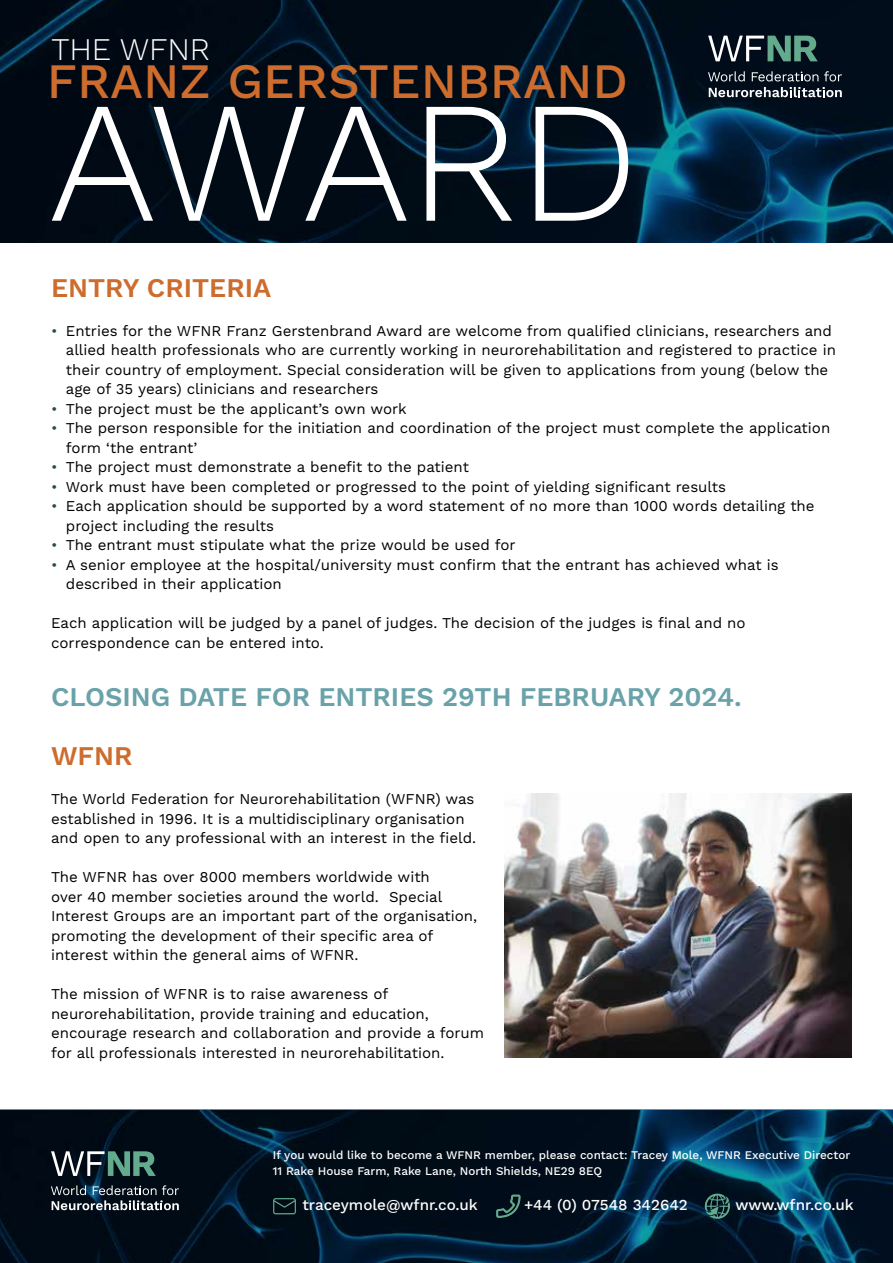
<style>
.page{position:relative;width:893px;height:1263px;background:#fff}
.page>*{position:absolute;margin:0;border:0;box-sizing:border-box;transform-origin:0 0}
.t1{font:300 172.5px "Work Sans";letter-spacing:-.025em;color:#fff}
.t2{font:500 49.5px "Work Sans";color:#cd6c2d}
.t3{font:300 31.5px "Work Sans";letter-spacing:-.005em;color:#fff}
.t4{font:600 27px "Work Sans";color:#6aa2a9}
.t5{font:600 27px "Work Sans";color:#cd6c2d}
.t6{font:500 15.3px "Work Sans";color:#fff}
.t7{font:15px/19.5px "Work Sans";color:#000}
.t8{font:500 11.7px/15.1px "Work Sans";color:#fff}
.s1{color:#2f4b4c}
</style>
<div class="page">
<img style="left:0;top:0;width:893px;height:242px">
<svg style="left:708px;top:71px;width:37px;height:10px"></svg>
<svg style="left:752px;top:71px;width:66px;height:10px"></svg>
<svg style="left:824px;top:71px;width:18px;height:10px"></svg>
<svg style="left:709px;top:87px;width:133px;height:10px"></svg>
<svg style="left:708px;top:36px;width:110px;height:25px"></svg>
<img style="left:0;top:1110px;width:893px;height:153px">
<svg style="left:51px;top:1185px;width:128px;height:25px"></svg>
<svg style="left:51px;top:1151px;width:105px;height:25px"></svg>
<svg style="left:273px;top:1198px;width:23px;height:16px"></svg>
<svg style="left:705px;top:1193px;width:26px;height:27px"></svg>
<svg style="left:496px;top:1195px;width:24px;height:22px"></svg>
<img style="left:505px;top:793px;width:346px;height:264px">
<h3 class="t3" style="left:51px;top:31px;width:160px">THE WFNR</h3>
<h2 class="t2" style="left:47px;top:52px;width:583px">FRANZ GERSTENBRAND</h2>
<h1 class="t1" style="left:49px;top:60px;width:592px">AWARD</h1>
<h3 class="t5" style="left:51px;top:272px;width:222px">ENTRY CRITERIA</h3>
<p class="t7" style="left:66px;top:322px;width:772px;text-indent:-15px"><span class="s1">•</span> Entries for the WFNR Franz Gerstenbrand Award are welcome from qualified clinicians, researchers and allied health professionals who are currently working in neurorehabilitation and registered to practice in their country of employment. Special consideration will be given to applications from young (below the age of 35 years) clinicians and researchers</p>
<p class="t7" style="left:51px;top:400px;width:357px"><span class="s1">•</span> The project must be the applicant’s own work</p>
<p class="t7" style="left:66px;top:419px;width:766px;text-indent:-15px"><span class="s1">•</span> The person responsible for the initiation and coordination of the project must complete the application form ‘the entrant’</p>
<p class="t7" style="left:51px;top:458px;width:419px"><span class="s1">•</span> The project must demonstrate a benefit to the patient</p>
<p class="t7" style="left:51px;top:478px;width:676px"><span class="s1">•</span> Work must have been completed or progressed to the point of yielding significant results</p>
<p class="t7" style="left:66px;top:497px;width:750px;text-indent:-15px"><span class="s1">•</span> Each application should be supported by a word statement of no more than 1000 words detailing the project including the results</p>
<p class="t7" style="left:51px;top:536px;width:466px"><span class="s1">•</span> The entrant must stipulate what the prize would be used for</p>
<p class="t7" style="left:66px;top:556px;width:714px;text-indent:-15px"><span class="s1">•</span> A senior employee at the hospital/university must confirm that the entrant has achieved what is described in their application</p>
<p class="t7" style="left:51px;top:614px;width:696px">Each application will be judged by a panel of judges. The decision of the judges is final and no correspondence can be entered into.</p>
<h3 class="t4" style="left:51px;top:681px;width:692px">CLOSING DATE FOR ENTRIES 29TH FEBRUARY 2024.</h3>
<h3 class="t5" style="left:51px;top:740px;width:83px">WFNR</h3>
<p class="t7" style="left:51px;top:790px;width:427px">The World Federation for Neurorehabilitation (WFNR) was established in 1996. It is a multidisciplinary organisation and open to any professional with an interest in the field.</p>
<p class="t7" style="left:51px;top:868px;width:428px">The WFNR has over 8000 members worldwide with<br>over 40 member societies around the world. Special Interest Groups are an important part of the organisation, promoting the development of their specific area of interest within the general aims of WFNR.</p>
<p class="t7" style="left:51px;top:985px;width:435px">The mission of WFNR is to raise awareness of neurorehabilitation, provide training and education, encourage research and collaboration and provide a forum for all professionals interested in neurorehabilitation.</p>
<p class="t8" style="left:273px;top:1147px;width:579px">If you would like to become a WFNR member, please contact: Tracey Mole, WFNR Executive Director<br>11 Rake House Farm, Rake Lane, North Shields, NE29 8EQ</p>
<p class="t6" style="left:302px;top:1193px;width:177px">traceymole@wfnr.co.uk</p>
<p class="t6" style="left:524px;top:1193px;width:165px">+44 (0) 07548 342642</p>
<p class="t6" style="left:735px;top:1193px;width:120px">www.wfnr.co.uk</p>
</div>
